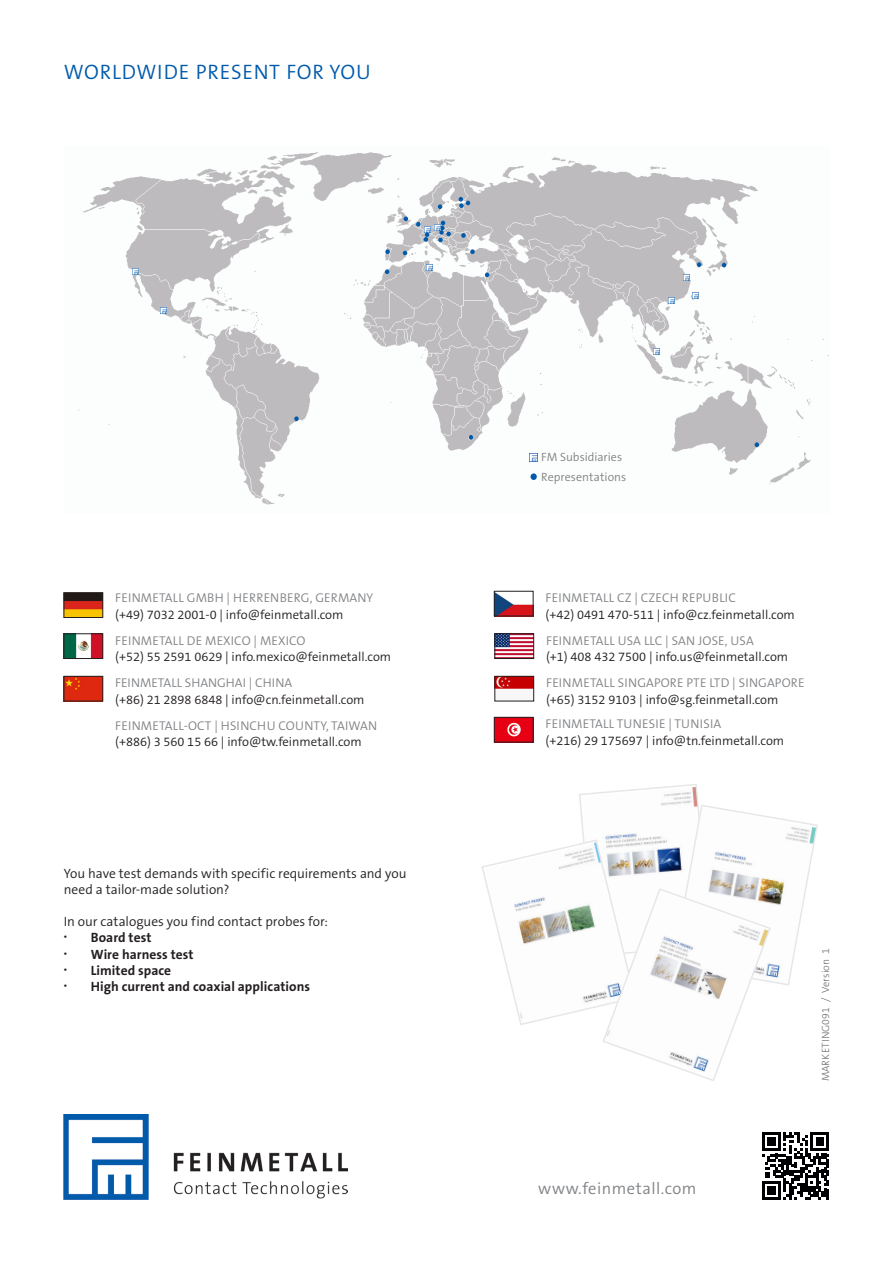
<style>
.page{position:relative;width:893px;height:1263px;background:#fff}
.page>*{position:absolute;margin:0;border:0;box-sizing:border-box;transform-origin:0 0}
.t1{font:300 21px "The Sans Os F";letter-spacing:.035em;color:#015aaa}
.t2{font:300 16.5px "The Sans Os F";letter-spacing:.03em;color:#808285}
.t3{font:300 13.5px/16.2px "The Sans Os F";color:#231f20}
.t4{font:700 13.5px "The Sans Os F";letter-spacing:.005em;color:#231f20}
.t5{font:300 12.75px "The Sans Os F";color:#231f20}
.t6{font:300 12.75px "The Sans Os F";letter-spacing:.015em;color:#808285}
.t7{font:300 12px/19.5px "The Sans Os F";color:#808285}
.t8{font:300 10.5px "The Sans Os F";letter-spacing:.01em;color:#6c6d70}
</style>
<div class="page">
<img style="left:78px;top:152px;width:751px;height:353px">
<svg style="left:132px;top:268px;width:6px;height:6px"></svg>
<svg style="left:160px;top:307px;width:6px;height:6px"></svg>
<svg style="left:692px;top:293px;width:6px;height:6px"></svg>
<svg style="left:683px;top:275px;width:6px;height:6px"></svg>
<svg style="left:669px;top:297px;width:5px;height:6px"></svg>
<svg style="left:653px;top:349px;width:6px;height:6px"></svg>
<svg style="left:294px;top:416px;width:5px;height:5px"></svg>
<svg style="left:469px;top:435px;width:4px;height:5px"></svg>
<svg style="left:755px;top:442px;width:4px;height:5px"></svg>
<svg style="left:697px;top:262px;width:4px;height:5px"></svg>
<svg style="left:722px;top:263px;width:4px;height:4px"></svg>
<svg style="left:385px;top:269px;width:4px;height:5px"></svg>
<svg style="left:403px;top:251px;width:4px;height:4px"></svg>
<svg style="left:485px;top:272px;width:4px;height:5px"></svg>
<svg style="left:427px;top:264px;width:6px;height:6px"></svg>
<svg style="left:385px;top:249px;width:5px;height:5px"></svg>
<svg style="left:404px;top:216px;width:4px;height:5px"></svg>
<svg style="left:438px;top:204px;width:4px;height:5px"></svg>
<svg style="left:459px;top:197px;width:11px;height:11px"></svg>
<svg style="left:461px;top:233px;width:5px;height:5px"></svg>
<svg style="left:470px;top:249px;width:5px;height:5px"></svg>
<svg style="left:416px;top:221px;width:35px;height:21px"></svg>
<div style="left:531px;top:473px;width:6px;height:7px;background:#015aaa;border-radius:50%"></div>
<svg style="left:529px;top:453px;width:8px;height:8px"></svg>
<img style="left:66px;top:595px;width:35px;height:21px">
<div style="left:64px;top:593px;width:39px;height:25px;border:1px solid #231f20"></div>
<img style="left:66px;top:636px;width:35px;height:21px">
<div style="left:64px;top:634px;width:39px;height:25px;border:1px solid #231f20"></div>
<img style="left:497px;top:678px;width:35px;height:11px">
<div style="left:495px;top:676px;width:39px;height:25px;border:1px solid #231f20"></div>
<img style="left:66px;top:678px;width:35px;height:21px">
<div style="left:64px;top:676px;width:39px;height:25px;border:1px solid #231f20"></div>
<img style="left:497px;top:636px;width:35px;height:20px">
<div style="left:495px;top:634px;width:39px;height:25px;border:1px solid #231f20"></div>
<img style="left:496px;top:593px;width:35px;height:21px">
<div style="left:494px;top:591px;width:39px;height:25px;border:1px solid #231f20"></div>
<img style="left:64px;top:1114px;width:283px;height:85px">
<img style="left:496px;top:719px;width:35px;height:21px">
<div style="left:494px;top:717px;width:39px;height:25px;border:1px solid #231f20"></div>
<svg style="left:762px;top:1132px;width:67px;height:67px"></svg>
<svg style="left:482px;top:784px;width:336px;height:297px"></svg>
<h1 class="t1" style="left:64px;top:59px;width:308px">WORLDWIDE PRESENT FOR YOU</h1>
<p class="t6" style="left:115px;top:589px;width:259px">FEINMETALL GMBH | HERRENBERG, GERMANY</p>
<p class="t5" style="left:115px;top:606px;width:230px">(+49) 7032 2001-0 | info@feinmetall.com</p>
<p class="t6" style="left:115px;top:632px;width:192px">FEINMETALL DE MEXICO | MEXICO</p>
<p class="t5" style="left:115px;top:648px;width:278px">(+52) 55 2591 0629 | info.mexico@feinmetall.com</p>
<p class="t6" style="left:115px;top:675px;width:179px">FEINMETALL SHANGHAI | CHINA</p>
<p class="t5" style="left:115px;top:691px;width:251px">(+86) 21 2898 6848 | info@cn.feinmetall.com</p>
<p class="t6" style="left:115px;top:717px;width:263px">FEINMETALL-OCT | HSINCHU COUNTY, TAIWAN</p>
<p class="t5" style="left:115px;top:734px;width:248px">(+886) 3 560 15 66 | info@tw.feinmetall.com</p>
<p class="t3" style="left:64px;top:865px;width:344px">You have test demands with specific requirements and you need a tailor-made solution?</p>
<p class="t3" style="left:64px;top:913px;width:266px">In our catalogues you find contact probes for:</p>
<p class="t4" style="left:64px;top:929px;width:89px"><sup>•</sup> Board test</p>
<p class="t4" style="left:64px;top:945px;width:131px"><sup>•</sup> Wire harness test</p>
<p class="t4" style="left:64px;top:961px;width:109px"><sup>•</sup> Limited space</p>
<p class="t4" style="left:64px;top:978px;width:248px"><sup>•</sup> High current and coaxial applications</p>
<p class="t7" style="left:541px;top:448px;width:86px">FM Subsidiaries<br>Representations</p>
<p class="t6" style="left:546px;top:589px;width:192px">FEINMETALL CZ | CZECH REPUBLIC</p>
<p class="t5" style="left:545px;top:606px;width:251px">(+42) 0491 470-511 | info@cz.feinmetall.com</p>
<p class="t6" style="left:546px;top:632px;width:209px">FEINMETALL USA LLC | SAN JOSE, USA</p>
<p class="t5" style="left:546px;top:648px;width:244px">(+1) 408 432 7500 | info.us@feinmetall.com</p>
<p class="t6" style="left:546px;top:675px;width:260px">FEINMETALL SINGAPORE PTE LTD | SINGAPORE</p>
<p class="t5" style="left:546px;top:691px;width:234px">(+65) 3152 9103 | info@sg.feinmetall.com</p>
<p class="t6" style="left:546px;top:716px;width:177px">FEINMETALL TUNESIE | TUNISIA</p>
<p class="t5" style="left:545px;top:732px;width:240px">(+216) 29 175697 | info@tn.feinmetall.com</p>
<p class="t2" style="left:538px;top:1177px;width:160px">www.feinmetall.com</p>
<p class="t8" style="left:819px;top:1081px;width:135px;rotate:-90deg">MARKETING091 / Version 1</p>
</div>
